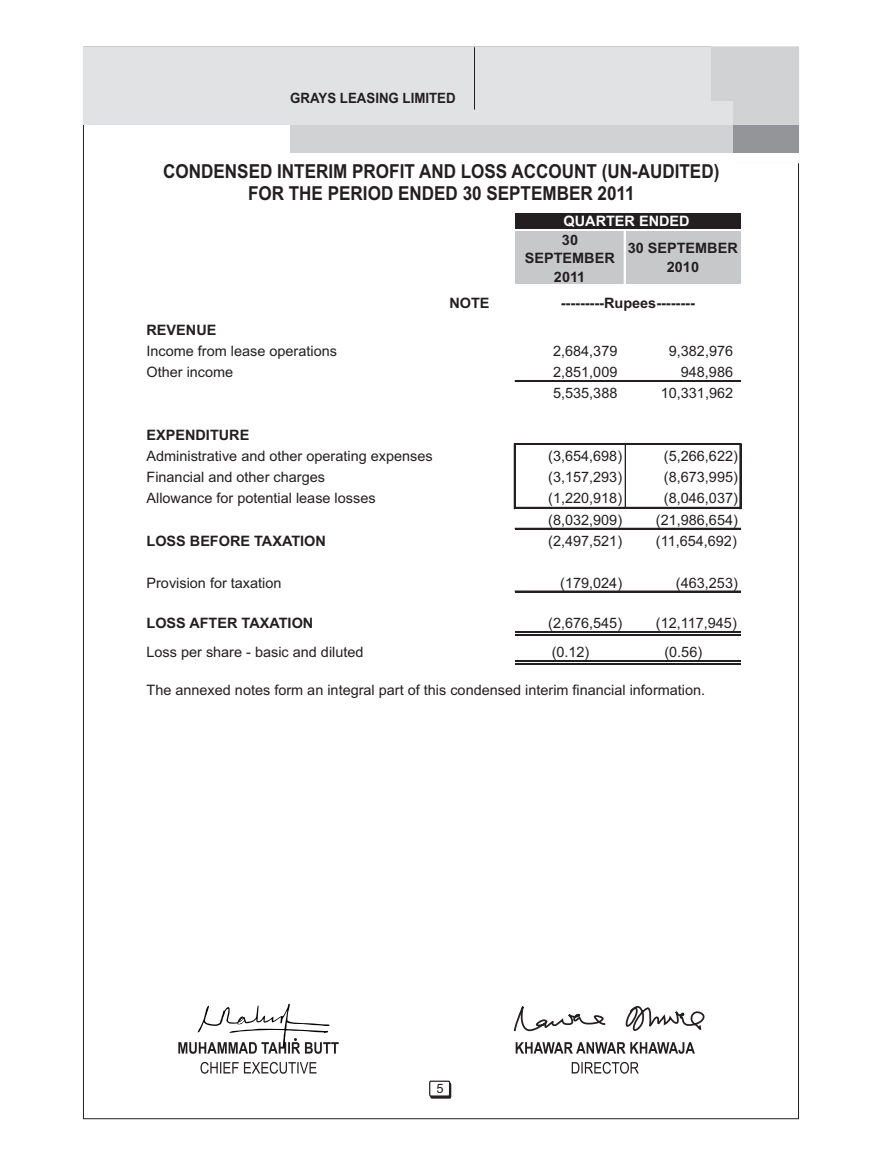
<style>
.page{position:relative;width:882px;height:1166px;background:#fff}
.page>*{position:absolute;margin:0;border:0;box-sizing:border-box;transform-origin:0 0}
.t1{font:700 19.25px/22.1px "Arial Narrow";color:#231f20;text-align:center;scale:1.08 1}
.t2{font:14.35px "Arial";color:#231f20}
.t3{font:700 14.35px/18.6px "Arial";color:#231f20;text-align:center}
.t4{font:700 14.35px "Arial";color:#fff}
.t5{font:700 14.17px "Arial";color:#231f20;scale:.93 1}
.t6{font:12.95px "Arial";color:#231f20}
</style>
<div class="page">
<svg style="left:711px;top:152px;width:88px;height:1px"></svg>
<div style="left:83px;top:47px;width:714px;height:78px;background:#e1e2e4"></div>
<div style="left:290px;top:125px;width:480px;height:27px;background:#d1d2d4"></div>
<div style="left:711px;top:47px;width:88px;height:53px;background:#d1d2d4"></div>
<div style="left:733px;top:86px;width:66px;height:66px;background:#d1d2d4"></div>
<div style="left:733px;top:125px;width:66px;height:27px;background:#939598"></div>
<hr style="left:474px;top:47px;width:1px;height:63px;background:#231f20">
<svg style="left:429px;top:1080px;width:23px;height:19px"></svg>
<div style="left:515px;top:213px;width:226px;height:17px;background:#231f20"></div>
<div style="left:515px;top:230px;width:226px;height:54px;background:#c7c8ca"></div>
<hr style="left:624px;top:231px;width:2px;height:53px;background:#fff">
<hr style="left:514px;top:443px;width:2px;height:66px;background:#231f20">
<hr style="left:740px;top:445px;width:1px;height:64px;background:#231f20">
<hr style="left:624px;top:445px;width:2px;height:64px;background:#231f20">
<hr style="left:624px;top:445px;width:1px;height:64px;background:#fff">
<hr style="left:516px;top:230px;width:225px;height:1px;background:#fff">
<hr style="left:516px;top:229px;width:225px;height:1px;background:#fff">
<hr style="left:515px;top:381px;width:226px;height:1px;background:#231f20">
<hr style="left:515px;top:380px;width:226px;height:1px;background:#231f20">
<hr style="left:516px;top:443px;width:225px;height:2px;background:#231f20">
<hr style="left:516px;top:507px;width:225px;height:1px;background:#231f20">
<hr style="left:515px;top:528px;width:226px;height:1px;background:#231f20">
<hr style="left:515px;top:591px;width:226px;height:1px;background:#231f20">
<hr style="left:515px;top:631px;width:226px;height:2px;background:#231f20">
<hr style="left:515px;top:634px;width:226px;height:1px;background:#231f20">
<hr style="left:515px;top:660px;width:226px;height:2px;background:#231f20">
<hr style="left:515px;top:663px;width:226px;height:2px;background:#231f20">
<hr style="left:515px;top:590px;width:226px;height:1px;background:#231f20">
<svg style="left:200px;top:1061px;width:117px;height:12px"></svg>
<svg style="left:178px;top:1003px;width:161px;height:50px"></svg>
<svg style="left:516px;top:1042px;width:179px;height:11px"></svg>
<svg style="left:513px;top:1006px;width:93px;height:26px"></svg>
<svg style="left:625px;top:1006px;width:80px;height:25px"></svg>
<svg style="left:572px;top:1061px;width:67px;height:12px"></svg>
<p class="t5" style="left:290px;top:93px;width:179px">GRAYS LEASING LIMITED</p>
<h1 class="t1" style="left:163px;top:162px;width:516px">CONDENSED INTERIM PROFIT AND LOSS ACCOUNT (UN-AUDITED)<br>FOR THE PERIOD ENDED 30 SEPTEMBER 2011</h1>
<p class="t3" style="left:525px;top:232px;width:92px">30<br>SEPTEMBER<br>2011</p>
<p class="t3" style="left:628px;top:240px;width:112px">30 SEPTEMBER<br>2010</p>
<p class="t3" style="left:449px;top:294px;width:42px">NOTE</p>
<p class="t3" style="left:147px;top:322px;width:71px">REVENUE</p>
<p class="t2" style="left:147px;top:346px;width:192px">Income from lease operations</p>
<p class="t2" style="left:553px;top:346px;width:66px">2,684,379</p>
<p class="t2" style="left:669px;top:346px;width:66px">9,382,976</p>
<p class="t2" style="left:147px;top:367px;width:88px">Other income</p>
<p class="t2" style="left:553px;top:367px;width:66px">2,851,009</p>
<p class="t2" style="left:681px;top:367px;width:54px">948,986</p>
<p class="t2" style="left:553px;top:388px;width:66px">5,535,388</p>
<p class="t2" style="left:661px;top:388px;width:74px">10,331,962</p>
<p class="t3" style="left:147px;top:427px;width:104px">EXPENDITURE</p>
<p class="t2" style="left:147px;top:450px;width:288px">Administrative and other operating expenses</p>
<p class="t2" style="left:548px;top:450px;width:75px">(3,654,698)</p>
<p class="t2" style="left:664px;top:450px;width:75px">(5,266,622)</p>
<p class="t2" style="left:147px;top:471px;width:180px">Financial and other charges</p>
<p class="t2" style="left:548px;top:471px;width:75px">(3,157,293)</p>
<p class="t2" style="left:664px;top:471px;width:75px">(8,673,995)</p>
<p class="t2" style="left:147px;top:492px;width:231px">Allowance for potential lease losses</p>
<p class="t2" style="left:548px;top:492px;width:75px">(1,220,918)</p>
<p class="t2" style="left:664px;top:492px;width:75px">(8,046,037)</p>
<p class="t2" style="left:548px;top:514px;width:75px">(8,032,909)</p>
<p class="t2" style="left:656px;top:514px;width:84px">(21,986,654)</p>
<p class="t3" style="left:147px;top:532px;width:181px">LOSS BEFORE TAXATION</p>
<p class="t2" style="left:548px;top:535px;width:75px">(2,497,521)</p>
<p class="t2" style="left:656px;top:535px;width:82px">(11,654,692)</p>
<p class="t2" style="left:147px;top:577px;width:137px">Provision for taxation</p>
<p class="t2" style="left:560px;top:577px;width:63px">(179,024)</p>
<p class="t2" style="left:676px;top:577px;width:63px">(463,253)</p>
<p class="t3" style="left:147px;top:615px;width:168px">LOSS AFTER TAXATION</p>
<p class="t2" style="left:548px;top:617px;width:75px">(2,676,545)</p>
<p class="t2" style="left:656px;top:617px;width:82px">(12,117,945)</p>
<p class="t2" style="left:147px;top:647px;width:219px">Loss per share - basic and diluted</p>
<p class="t2" style="left:552px;top:647px;width:39px">(0.12)</p>
<p class="t2" style="left:664px;top:647px;width:39px">(0.56)</p>
<p class="t2" style="left:147px;top:685px;width:560px">The annexed notes form an integral part of this condensed interim financial information.</p>
<p class="t4" style="left:564px;top:216px;width:128px">QUARTER ENDED</p>
<p class="t3" style="left:561px;top:294px;width:136px">---------Rupees--------</p>
<p class="t6" style="left:436px;top:1083px;width:9px">5</p>
</div>
